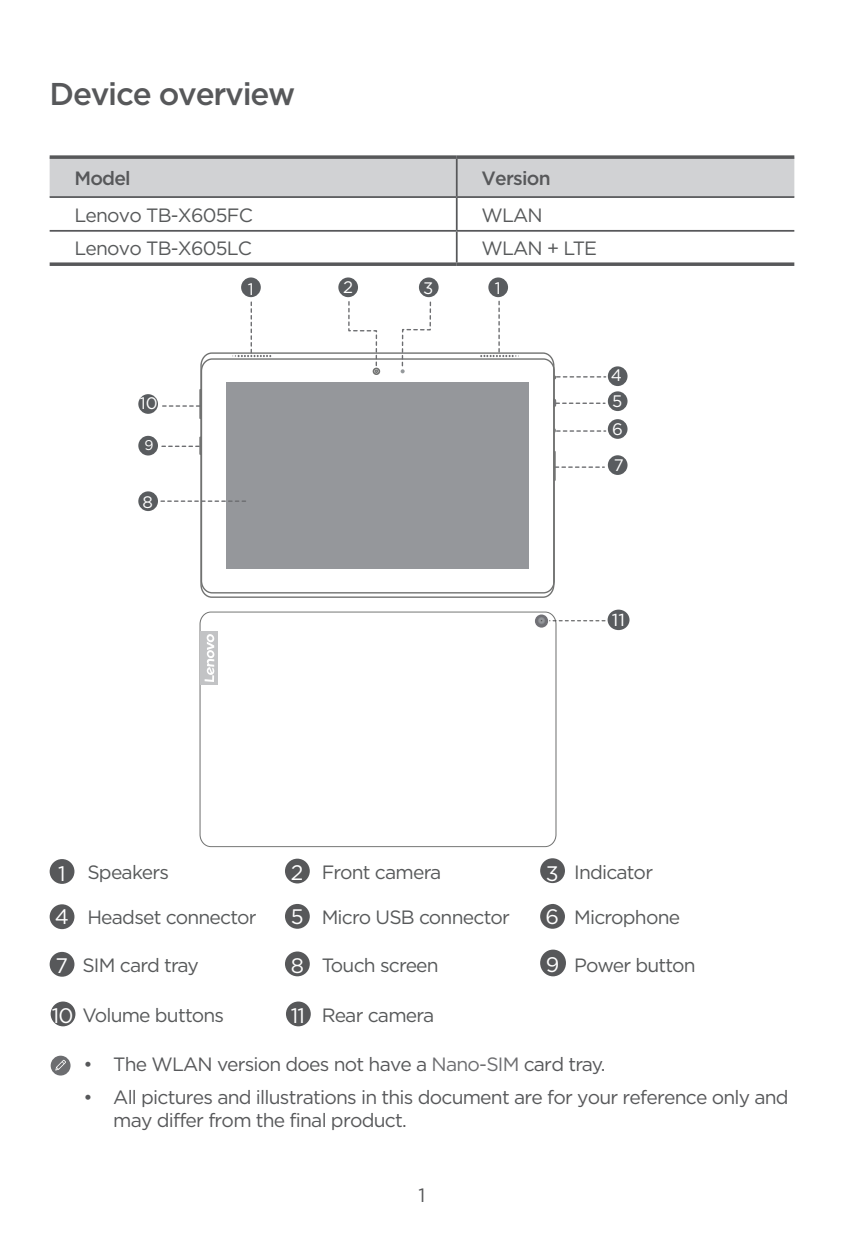
<style>
.page{position:relative;width:844px;height:1241px;background:#fff}
.page>*{position:absolute;margin:0;border:0;box-sizing:border-box;transform-origin:0 0}
.t1{font:500 31.5px "Gotham";letter-spacing:-.04em;color:#57585a}
.t2{font:19.25px "Gotham";letter-spacing:-.04em;color:#57595a}
.t3{font:19.25px/23.1px "Gotham";letter-spacing:-.04em;color:#57585a}
.t4{font:500 19.25px "Gotham";letter-spacing:-.04em;color:#57585a}
.t5{font:17.5px "Gotham";color:#fff;scale:1.07 1}
.t6{font:16.8px/25.6px "Gotham";color:#fff}
.t7{font:14px "Gotham";color:#fff}
.s1{font-size:21px;color:#fff}
.s2{color:#6c6d70}
</style>
<div class="page">
<div style="left:50px;top:159px;width:744px;height:37px;background:#d1d2d4"></div>
<svg style="left:50px;top:155px;width:406px;height:4px;background:#696a6c"></svg>
<svg style="left:50px;top:262px;width:406px;height:4px;background:#6b6c6d"></svg>
<hr style="left:50px;top:196px;width:406px;height:2px;background:#57585a">
<hr style="left:50px;top:230px;width:406px;height:2px;background:#57585a">
<svg style="left:456px;top:155px;width:338px;height:4px"></svg>
<svg style="left:456px;top:262px;width:338px;height:4px"></svg>
<hr style="left:456px;top:159px;width:1px;height:37px;background:#57585a">
<hr style="left:456px;top:196px;width:338px;height:2px;background:#57585a">
<hr style="left:456px;top:198px;width:1px;height:32px;background:#57585a">
<hr style="left:456px;top:230px;width:338px;height:2px;background:#57585a">
<hr style="left:456px;top:232px;width:1px;height:30px;background:#57585a">
<div style="left:50px;top:858px;width:24px;height:25px;background:#57585a;border-radius:50%"></div>
<div style="left:285px;top:858px;width:25px;height:25px;background:#57585a;border-radius:50%"></div>
<div style="left:540px;top:858px;width:25px;height:24px;background:#57585a;border-radius:50%"></div>
<div style="left:50px;top:904px;width:24px;height:25px;background:#57585a;border-radius:50%"></div>
<div style="left:285px;top:903px;width:25px;height:25px;background:#57585a;border-radius:50%"></div>
<div style="left:540px;top:903px;width:25px;height:25px;background:#57585a;border-radius:50%"></div>
<div style="left:50px;top:951px;width:24px;height:25px;background:#57585a;border-radius:50%"></div>
<div style="left:285px;top:951px;width:25px;height:25px;background:#57585a;border-radius:50%"></div>
<div style="left:540px;top:949px;width:26px;height:27px;background:#57585a;border-radius:50%"></div>
<div style="left:51px;top:1001px;width:24px;height:25px;background:#57585a;border-radius:50%"></div>
<div style="left:286px;top:1001px;width:25px;height:25px;background:#57585a;border-radius:50%"></div>
<div style="left:51px;top:1055px;width:19px;height:20px;background:#6c6d70;border-radius:50%"></div>
<svg style="left:55px;top:1059px;width:11px;height:11px"></svg>
<div style="left:226px;top:382px;width:302px;height:187px;background:#95979b"></div>
<svg style="left:500px;top:355px;width:19px;height:2px"></svg>
<svg style="left:160px;top:300px;width:340px;height:202px"></svg>
<svg style="left:400px;top:369px;width:4px;height:4px"></svg>
<hr style="left:553px;top:452px;width:2px;height:28px;background:#717271">
<div style="left:241px;top:277px;width:20px;height:20px;background:#595c5f;border-radius:50%"></div>
<div style="left:138px;top:491px;width:20px;height:20px;background:#595c5f;border-radius:50%"></div>
<div style="left:338px;top:277px;width:20px;height:20px;background:#595c5f;border-radius:50%"></div>
<div style="left:607px;top:366px;width:20px;height:20px;background:#595c5f;border-radius:50%"></div>
<div style="left:607px;top:391px;width:20px;height:20px;background:#595c5f;border-radius:50%"></div>
<div style="left:607px;top:419px;width:20px;height:20px;background:#595c5f;border-radius:50%"></div>
<div style="left:138px;top:394px;width:20px;height:20px;background:#595c5f;border-radius:50%"></div>
<div style="left:138px;top:436px;width:20px;height:19px;background:#595c5f;border-radius:50%"></div>
<div style="left:607px;top:455px;width:20px;height:20px;background:#595c5f;border-radius:50%"></div>
<div style="left:419px;top:277px;width:19px;height:20px;background:#595c5f;border-radius:50%"></div>
<div style="left:488px;top:277px;width:20px;height:20px;background:#595c5f;border-radius:50%"></div>
<svg style="left:162px;top:437px;width:39px;height:17px"></svg>
<svg style="left:163px;top:405px;width:39px;height:1px"></svg>
<svg style="left:553px;top:375px;width:52px;height:5px"></svg>
<svg style="left:553px;top:398px;width:51px;height:9px"></svg>
<svg style="left:554px;top:428px;width:51px;height:4px"></svg>
<svg style="left:555px;top:466px;width:49px;height:2px"></svg>
<svg style="left:534px;top:614px;width:14px;height:13px"></svg>
<div style="left:199px;top:611px;width:357px;height:235px;border:1px solid #717271;border-radius:11px"></div>
<div style="left:607px;top:609px;width:22px;height:21px;background:#595c5f;border-radius:50%"></div>
<div style="left:200px;top:631px;width:18px;height:54px;background:#c2c3c5"></div>
<svg style="left:204px;top:636px;width:10px;height:46px"></svg>
<svg style="left:538px;top:617px;width:67px;height:6px"></svg>
<h1 class="t1" style="left:50px;top:73px;width:247px">Device overview</h1>
<p class="t4" style="left:74px;top:165px;width:58px">Model</p>
<p class="t4" style="left:481px;top:165px;width:71px">Version</p>
<p class="t2" style="left:74px;top:202px;width:180px">Lenovo TB-X605FC</p>
<p class="t2" style="left:481px;top:202px;width:63px">WLAN</p>
<p class="t2" style="left:74px;top:236px;width:179px">Lenovo TB-X605LC</p>
<p class="t2" style="left:481px;top:236px;width:117px">WLAN + LTE</p>
<p class="t6" style="left:140px;top:390px;width:19px">10</p>
<p class="t7" style="left:144px;top:436px;width:11px">9</p>
<p class="t6" style="left:143px;top:489px;width:12px">8</p>
<p class="t6" style="left:248px;top:276px;width:7px">1</p>
<p class="t6" style="left:343px;top:274px;width:11px">2</p>
<p class="t6" style="left:423px;top:275px;width:12px">3</p>
<p class="t6" style="left:494px;top:274px;width:7px">1</p>
<p class="t6" style="left:610px;top:362px;width:13px">4<br>5</p>
<p class="t6" style="left:612px;top:416px;width:12px">6</p>
<p class="t6" style="left:613px;top:452px;width:11px">7</p>
<p class="t5" style="left:611px;top:608px;width:14px">11</p>
<p class="t2" style="left:58px;top:859px;width:112px"><span class="s1">1</span> Speakers</p>
<p class="t2" style="left:291px;top:859px;width:152px"><span class="s1">2</span> Front camera</p>
<p class="t2" style="left:545px;top:859px;width:109px"><span class="s1">3</span> Indicator</p>
<p class="t2" style="left:55px;top:905px;width:203px"><span class="s1">4</span> Headset connector</p>
<p class="t2" style="left:290px;top:905px;width:221px"><span class="s1">5</span> Micro USB connector</p>
<p class="t2" style="left:545px;top:905px;width:136px"><span class="s1">6</span> Microphone</p>
<p class="t2" style="left:56px;top:952px;width:145px"><span class="s1">7</span> SIM card tray</p>
<p class="t2" style="left:291px;top:952px;width:149px"><span class="s1">8</span> Touch screen</p>
<p class="t2" style="left:546px;top:952px;width:151px"><span class="s1">9</span> Power button</p>
<p class="t2" style="left:52px;top:1002px;width:174px"><span class="s1">10</span> Volume buttons</p>
<p class="t2" style="left:291px;top:1002px;width:145px"><span class="s1">11</span> Rear camera</p>
<p class="t3" style="left:83px;top:1052px;width:523px">• The WLAN version does not have a <span class="s2">Nano-SIM</span> card tray.</p>
<p class="t3" style="left:113px;top:1085px;width:676px;text-indent:-30px">• All pictures and illustrations in this document are for your reference only and may differ from the final product.</p>
<p class="t3" style="left:418px;top:1182px;width:8px">1</p>
</div>
